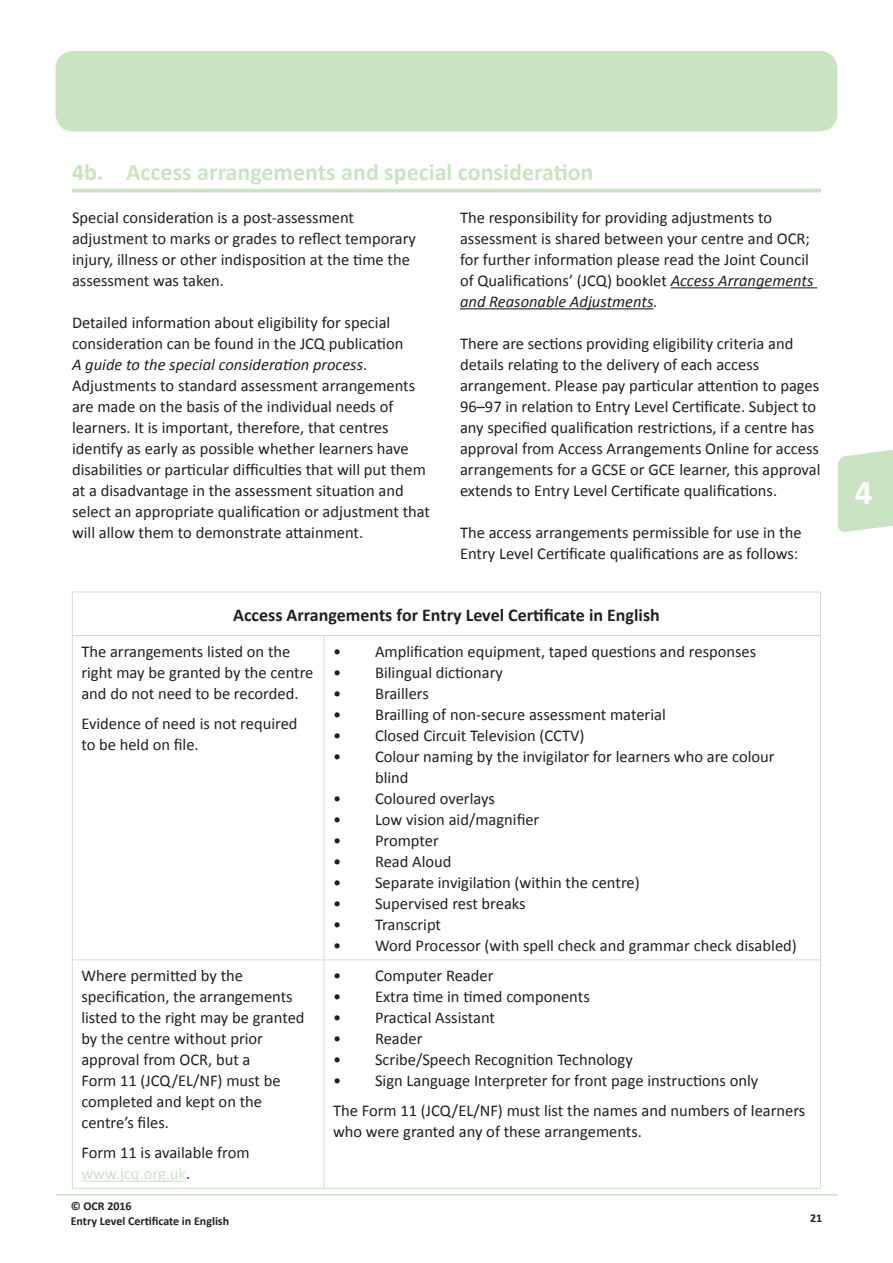
<style>
.page{position:relative;width:893px;height:1263px;background:#fff}
.page>*{position:absolute;margin:0;border:0;box-sizing:border-box;transform-origin:0 0}
.t1{font:700 34.5px "Calibri";color:#fff}
.HA{font:700 24px "Calibri";color:#cae4c3}
.TCH{font:700 18px "Calibri";color:#231f20}
.TXG{font:16.5px/21px "Calibri";color:#231f20}
.TB_BL{font:16.5px/21px "Calibri";color:#231f20}
.TB_G{font:16.5px/21px "Calibri";color:#231f20}
.TX{font:16.5px/21px "Calibri";color:#231f20}
.t2{font:700 12px/15px "Calibri";color:#231f20}
.s1{font-style:italic}
.s2{color:#cae4c3}
</style>
<div class="page">
<svg style="left:838px;top:450px;width:55px;height:82px;background:#cee6c7"></svg>
<div style="left:56px;top:51px;width:781px;height:81px;background:#cae4c3;border-radius:18px"></div>
<hr style="left:56px;top:1194px;width:781px;height:1px;background:#cae4c3">
<hr style="left:671px;top:287px;width:146px;height:1px;background:#231f20">
<hr style="left:460px;top:308px;width:193px;height:1px;background:#231f20">
<hr style="left:72px;top:189px;width:749px;height:3px;background:#cae4c3">
<hr style="left:324px;top:636px;width:1px;height:323px;background:#cae4c3">
<hr style="left:72px;top:959px;width:252px;height:1px;background:#cae4c3">
<hr style="left:324px;top:959px;width:497px;height:1px;background:#cae4c3">
<hr style="left:324px;top:960px;width:1px;height:228px;background:#cae4c3">
<hr style="left:72px;top:636px;width:1px;height:323px;background:#cae4c3">
<hr style="left:820px;top:636px;width:1px;height:323px;background:#cae4c3">
<hr style="left:72px;top:960px;width:1px;height:228px;background:#cae4c3">
<hr style="left:820px;top:960px;width:1px;height:228px;background:#cae4c3">
<hr style="left:72px;top:1188px;width:252px;height:1px;background:#cae4c3">
<hr style="left:324px;top:1188px;width:497px;height:1px;background:#cae4c3">
<hr style="left:72px;top:592px;width:252px;height:1px;background:#cae4c3">
<hr style="left:72px;top:592px;width:1px;height:43px;background:#cae4c3">
<hr style="left:324px;top:592px;width:497px;height:1px;background:#cae4c3">
<hr style="left:820px;top:592px;width:1px;height:43px;background:#cae4c3">
<hr style="left:72px;top:635px;width:252px;height:1px;background:#cae4c3">
<hr style="left:324px;top:635px;width:497px;height:1px;background:#cae4c3">
<hr style="left:81px;top:1181px;width:105px;height:1px;background:#cae4c3">
<p class="HA" style="left:72px;top:157px;width:523px">4b. Access arrangements and special consideration</p>
<p class="TX" style="left:72px;top:206px;width:345px">Special consideration is a post-assessment adjustment to marks or grades to reflect temporary injury, illness or other indisposition at the time the assessment was taken.</p>
<p class="TXG" style="left:72px;top:311px;width:360px">Detailed information about eligibility for special consideration can be found in the JCQ publication<br><span class="s1">A guide to the special consideration process</span>.<br>Adjustments to standard assessment arrangements are made on the basis of the individual needs of learners. It is important, therefore, that centres identify as early as possible whether learners have disabilities or particular difficulties that will put them at a disadvantage in the assessment situation and select an appropriate qualification or adjustment that will allow them to demonstrate attainment.</p>
<p class="TXG" style="left:460px;top:206px;width:355px">The responsibility for providing adjustments to assessment is shared between your centre and OCR; for further information please read the Joint Council of Qualifications’ (JCQ) booklet <span class="s1">Access Arrangements and Reasonable Adjustments.</span></p>
<p class="TXG" style="left:460px;top:332px;width:362px">There are sections providing eligibility criteria and details relating to the delivery of each access arrangement. Please pay particular attention to pages 96–97 in relation to Entry Level Certificate. Subject to any specified qualification restrictions, if a centre has approval from Access Arrangements Online for access arrangements for a GCSE or GCE learner, this approval extends to Entry Level Certificate qualifications.</p>
<p class="TXG" style="left:460px;top:521px;width:343px">The access arrangements permissible for use in the<br>Entry Level Certificate qualifications are as follows:</p>
<p class="TCH" style="left:233px;top:603px;width:428px">Access Arrangements for Entry Level Certificate in English</p>
<p class="TB_G" style="left:81px;top:640px;width:234px">The arrangements listed on the right may be granted by the centre and do not need to be recorded.</p>
<p class="TB_G" style="left:81px;top:712px;width:218px">Evidence of need is not required to be held on file.</p>
<p class="TB_BL" style="left:333px;top:640px;width:425px">• Amplification equipment, taped questions and responses</p>
<p class="TB_BL" style="left:333px;top:661px;width:172px">• Bilingual dictionary</p>
<p class="TB_BL" style="left:333px;top:682px;width:97px">• Braillers</p>
<p class="TB_BL" style="left:333px;top:703px;width:334px">• Brailling of non-secure assessment material</p>
<p class="TB_BL" style="left:333px;top:724px;width:253px">• Closed Circuit Television (CCTV)</p>
<p class="TB_BL" style="left:375px;top:745px;width:401px;text-indent:-42px">• Colour naming by the invigilator for learners who are colour blind</p>
<p class="TB_BL" style="left:333px;top:787px;width:163px">• Coloured overlays</p>
<p class="TB_BL" style="left:333px;top:808px;width:208px">• Low vision aid/magnifier</p>
<p class="TB_BL" style="left:333px;top:829px;width:107px">• Prompter</p>
<p class="TB_BL" style="left:333px;top:850px;width:120px">• Read Aloud</p>
<p class="TB_BL" style="left:333px;top:871px;width:308px">• Separate invigilation (within the centre)</p>
<p class="TB_BL" style="left:333px;top:892px;width:194px">• Supervised rest breaks</p>
<p class="TB_BL" style="left:333px;top:913px;width:110px">• Transcript</p>
<p class="TB_BL" style="left:333px;top:934px;width:465px">• Word Processor (with spell check and grammar check disabled)</p>
<p class="TB_G" style="left:81px;top:964px;width:225px">Where permitted by the specification, the arrangements listed to the right may be granted by the centre without prior approval from OCR, but a<br>Form 11 (JCQ/EL/NF) must be completed and kept on the centre’s files.</p>
<p class="TB_G" style="left:81px;top:1141px;width:170px">Form 11 is available from <span class="s2">www.jcq.org.uk</span>.</p>
<p class="t2" style="left:71px;top:1198px;width:160px">© OCR 2016<br>Entry Level Certificate in English</p>
<p class="TB_BL" style="left:333px;top:964px;width:162px">• Computer Reader</p>
<p class="TB_BL" style="left:333px;top:985px;width:258px">• Extra time in timed components</p>
<p class="TB_BL" style="left:333px;top:1006px;width:164px">• Practical Assistant</p>
<p class="TB_BL" style="left:333px;top:1027px;width:91px">• Reader</p>
<p class="TB_BL" style="left:333px;top:1048px;width:301px">• Scribe/Speech Recognition Technology</p>
<p class="TB_BL" style="left:333px;top:1069px;width:427px">• Sign Language Interpreter for front page instructions only</p>
<p class="TB_G" style="left:333px;top:1099px;width:474px">The Form 11 (JCQ/EL/NF) must list the names and numbers of learners who were granted any of these arrangements.</p>
<p class="t2" style="left:810px;top:1210px;width:14px">21</p>
<h1 class="t1" style="left:855px;top:471px;width:19px">4</h1>
</div>
